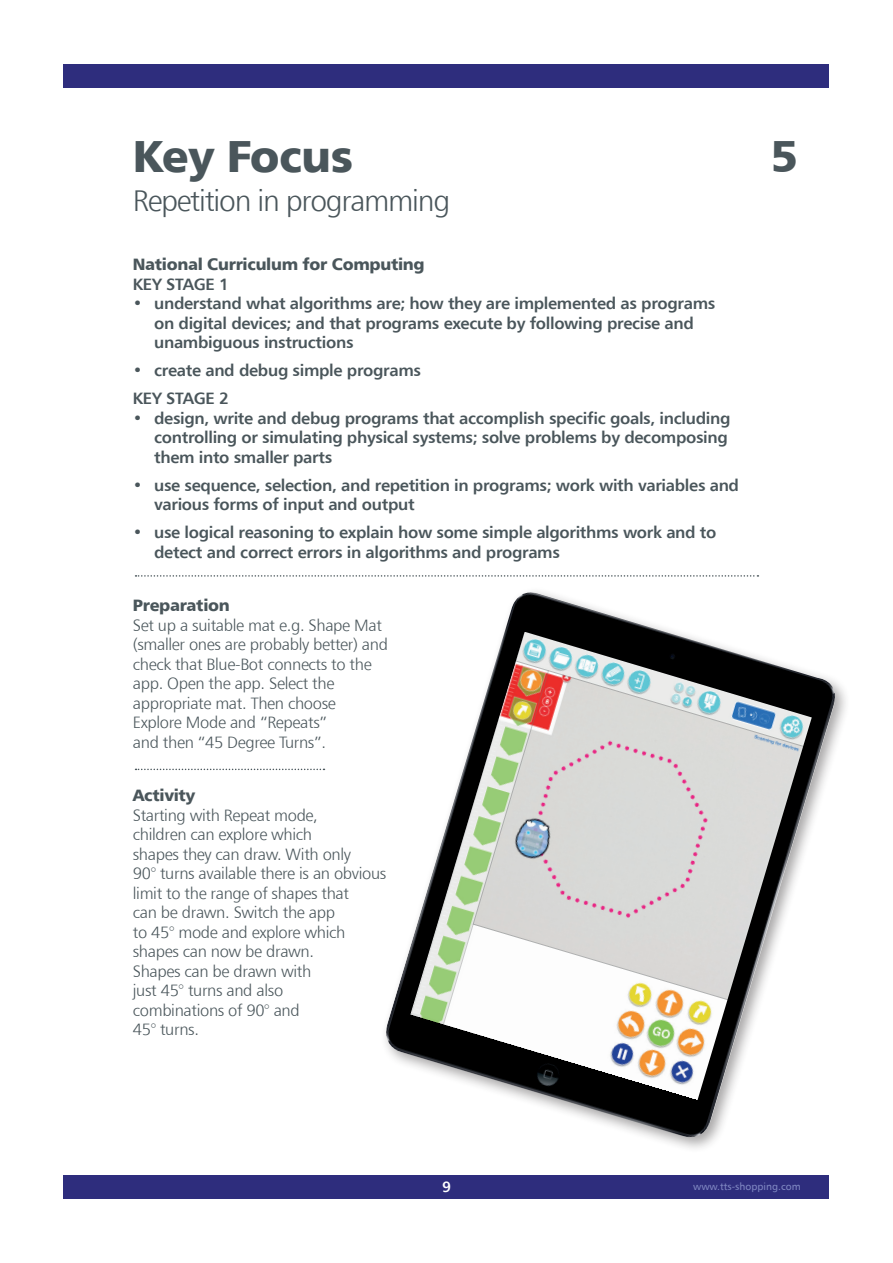
<style>
.page{position:relative;width:893px;height:1263px;background:#fff}
.page>*{position:absolute;margin:0;border:0;box-sizing:border-box;transform-origin:0 0}
.t1{font:45px "Humanist 777 TL Black B";letter-spacing:-.02em;color:#4a565b}
.t2{font:30px "Humanist 777 TL Light B";letter-spacing:-.04em;color:#4a565b}
.t3{font:16.5px/19.5px "Humanist 777 TL Bold B";letter-spacing:-.02em;color:#4a565b}
.t4{font:16.5px/19.5px "Humanist 777 TL Light B";letter-spacing:-.02em;color:#4a565b}
.t5{font:16.5px "Humanist 777 TL Black B";letter-spacing:-.02em;color:#4a565b}
.t6{font:15px "Humanist 777 TL Bold B";color:#fff}
.t7{font:10.2px "Humanist 777 TL Roman B";color:#7e86c1}
.s1{font-family:"Humanist 777 TL Light B"}
</style>
<div class="page">
<div style="left:64px;top:64px;width:765px;height:23px;background:#2e2d7d"></div>
<div style="left:64px;top:1175px;width:765px;height:24px;background:#2e2d7d"></div>
<svg style="left:136px;top:575px;width:622px;height:2px"></svg>
<svg style="left:136px;top:769px;width:188px;height:1px"></svg>
<img style="left:385px;top:592px;width:455px;height:550px">
<img style="left:410px;top:632px;width:402px;height:468px">
<h1 class="t1" style="left:133px;top:127px;width:222px">Key Focus</h1>
<h2 class="t2" style="left:133px;top:182px;width:319px">Repetition in programming</h2>
<p class="t5" style="left:133px;top:253px;width:293px">National Curriculum for Computing</p>
<p class="t3" style="left:133px;top:273px;width:98px">KEY STAGE 1</p>
<p class="t3" style="left:154px;top:293px;width:563px;text-indent:-21px"><span class="s1">•</span> understand what algorithms are; how they are implemented as programs on digital devices; and that programs execute by following precise and unambiguous instructions</p>
<p class="t3" style="left:133px;top:356px;width:290px;line-height:28px">• create and debug simple programs<br>KEY STAGE 2</p>
<p class="t3" style="left:154px;top:407px;width:578px;text-indent:-21px"><span class="s1">•</span> design, write and debug programs that accomplish specific goals, including controlling or simulating physical systems; solve problems by decomposing them into smaller parts</p>
<p class="t3" style="left:154px;top:474px;width:586px;text-indent:-21px">• use sequence, selection, and repetition in programs; work with variables and various forms of input and output</p>
<p class="t3" style="left:154px;top:522px;width:564px;text-indent:-21px">• use logical reasoning to explain how some simple algorithms work and to detect and correct errors in algorithms and programs</p>
<p class="t5" style="left:133px;top:594px;width:98px">Preparation</p>
<p class="t4" style="left:133px;top:615px;width:257px">Set up a suitable mat e.g. Shape Mat (smaller ones are probably better) and check that Blue-Bot connects to the app. Open the app. Select the appropriate mat. Then choose<br>Explore Mode and “Repeats”<br>and then “45 Degree Turns”.</p>
<p class="t5" style="left:133px;top:784px;width:64px">Activity</p>
<p class="t4" style="left:133px;top:805px;width:255px">Starting with Repeat mode,<br>children can explore which<br>shapes they can draw. With only<br>90° turns available there is an obvious limit to the range of shapes that<br>can be drawn. Switch the app<br>to 45° mode and explore which shapes can now be drawn.<br>Shapes can be drawn with<br>just 45° turns and also<br>combinations of 90° and<br>45° turns.</p>
<h1 class="t1" style="left:770px;top:127px;width:29px">5</h1>
<p class="t6" style="left:442px;top:1177px;width:10px">9</p>
<p class="t7" style="left:693px;top:1180px;width:109px">www.tts-shopping.com</p>
</div>
